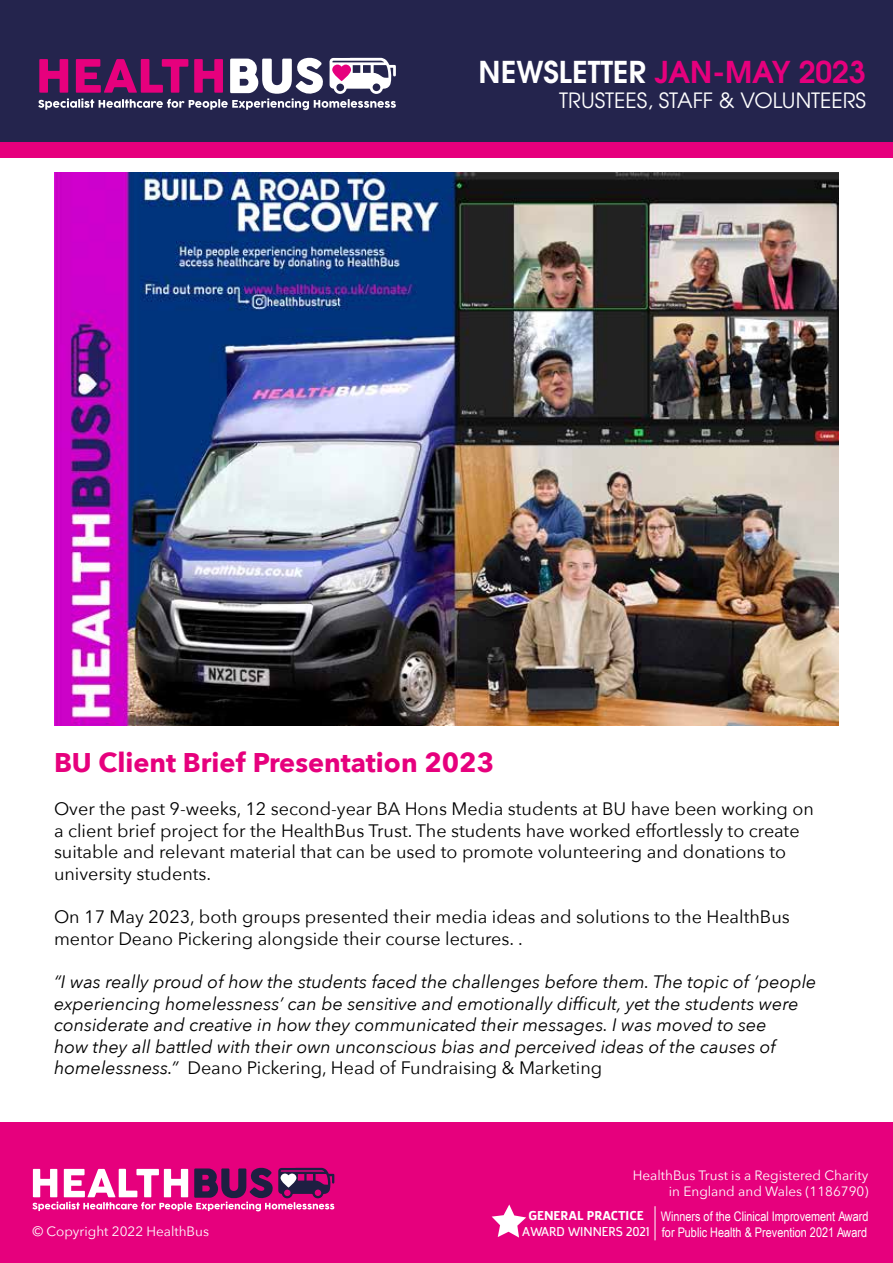
<style>
.page{position:relative;width:893px;height:1263px;background:#fff}
.page>*{position:absolute;margin:0;border:0;box-sizing:border-box;transform-origin:0 0}
.t1{font:700 30px "Te X Gyre Adventor";color:#e6007d}
.t2{font:700 27px "Avenir Next";color:#e6007d}
.t3{font:21px "Te X Gyre Adventor";color:#fff}
.t4{font:18px/21.6px "Avenir Next";color:#000}
.t5{font:italic 18px/21.6px "Avenir Next";color:#000}
.t6{font:13.5px/16.2px "Avenir Next";color:#fff;text-align:right}
.t7{font:13.2px "Arial Narrow";color:#fff}
.t8{font:13.2px "Argumentum";color:#fff}
.t9{font:700 13.2px "Argumentum";color:#fff}
.s1{color:#fff}
.s2{font-style:normal}
</style>
<div class="page">
<div style="left:0;top:1123px;width:893px;height:140px;background:#e6007d"></div>
<svg style="left:32px;top:1168px;width:302px;height:43px"></svg>
<hr style="left:655px;top:1206px;width:1px;height:34px;background:#fff">
<svg style="left:492px;top:1204px;width:34px;height:33px"></svg>
<img style="left:54px;top:172px;width:785px;height:554px">
<div style="left:0;top:0;width:893px;height:151px;background:#24244d"></div>
<svg style="left:38px;top:58px;width:358px;height:52px"></svg>
<div style="left:0;top:142px;width:893px;height:16px;background:#e6007d"></div>
<h1 class="t1" style="left:479px;top:46px;width:389px"><span class="s1">NEWSLETTER</span> JAN-MAY 2023</h1>
<p class="t3" style="left:559px;top:84px;width:308px">TRUSTEES, STAFF &amp; VOLUNTEERS</p>
<h2 class="t2" style="left:54px;top:739px;width:442px">BU Client Brief Presentation 2023</h2>
<p class="t4" style="left:54px;top:797px;width:761px">Over the past 9-weeks, 12 second-year BA Hons Media students at BU have been working on a client brief project for the HealthBus Trust. The students have worked effortlessly to create suitable and relevant material that can be used to promote volunteering and donations to university students.</p>
<p class="t4" style="left:54px;top:905px;width:737px">On 17 May 2023, both groups presented their media ideas and solutions to the HealthBus mentor Deano Pickering alongside their course lectures. .</p>
<p class="t5" style="left:54px;top:970px;width:764px">“I was really proud of how the students faced the challenges before them. The topic of ‘people experiencing homelessness’ can be sensitive and emotionally difficult, yet the students were considerate and creative in how they communicated their messages. I was moved to see<br>how they all battled with their own unconscious bias and perceived ideas of the causes of homelessness.” <span class="s2">Deano Pickering, Head of Fundraising &amp; Marketing</span></p>
<p class="t6" style="left:633px;top:1167px;width:237px">HealthBus Trust is a Registered Charity in England and Wales (1186790)</p>
<p class="t9" style="left:528px;top:1207px;width:117px">GENERAL PRACTICE</p>
<p class="t8" style="left:522px;top:1223px;width:129px">AWARD WINNERS 2021</p>
<p class="t7" style="left:661px;top:1206px;width:209px">Winners of the Clinical Improvement Award</p>
<p class="t6" style="left:32px;top:1222px;width:178px">© Copyright 2022 HealthBus</p>
<p class="t7" style="left:662px;top:1222px;width:207px">for Public Health &amp; Prevention 2021 Award</p>
</div>
